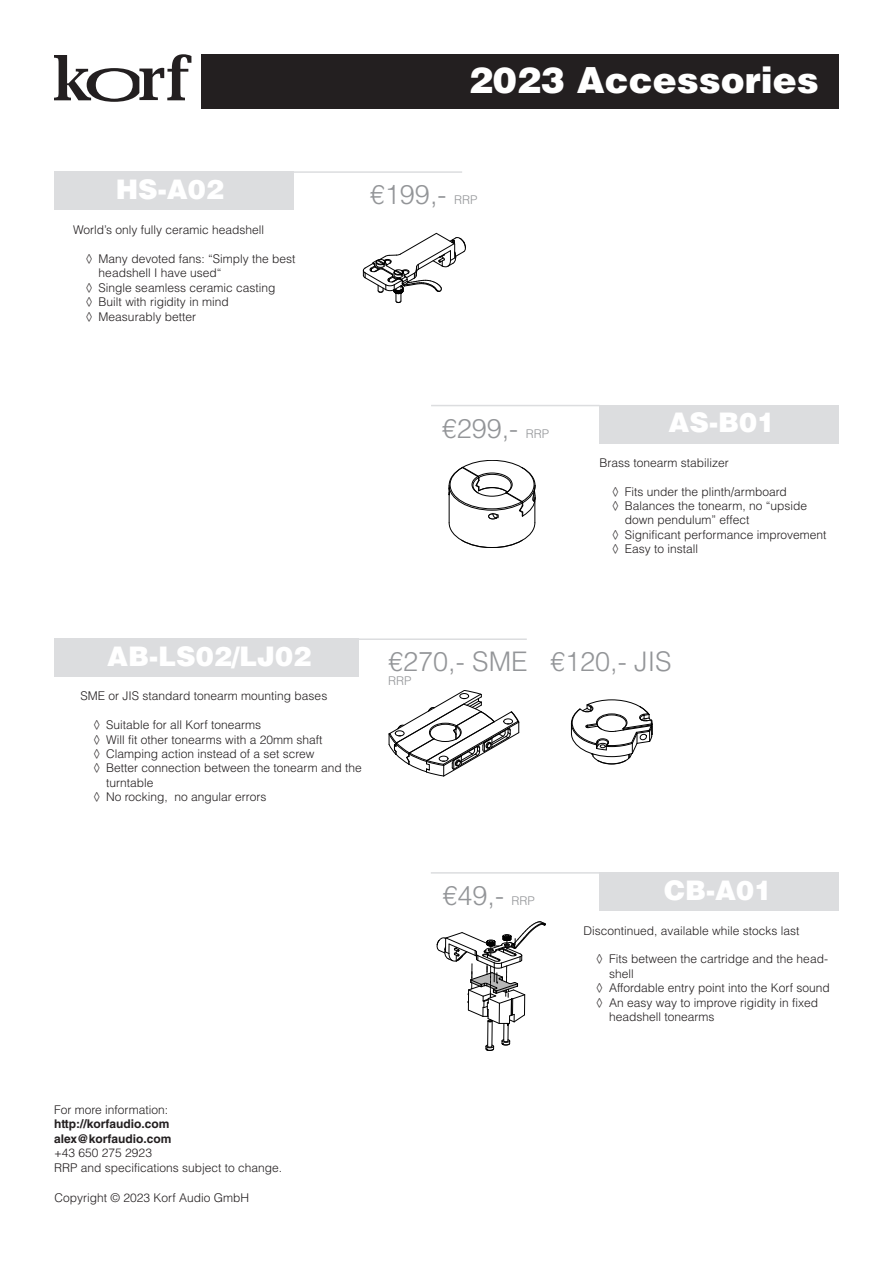
<style>
.page{position:relative;width:893px;height:1263px;background:#fff}
.page>*{position:absolute;margin:0;border:0;box-sizing:border-box;transform-origin:0 0}
.t1{font:900 36px "Helvetica LT Std";color:#fff}
.t2{font:300 27px "Helvetica LT Std";color:#939598}
.t3{font:900 27px "Helvetica LT Std";color:#fff}
.t4{font:300 12px/14.4px "Helvetica LT Std";color:#231f20}
.t5{font:700 12px "Helvetica LT Std";color:#231f20}
.t6{font:300 12px "Helvetica LT Std";color:#939598}
</style>
<div class="page">
<svg style="left:436px;top:921px;width:110px;height:130px"></svg>
<svg style="left:363px;top:233px;width:103px;height:70px"></svg>
<div style="left:201px;top:54px;width:638px;height:55px;background:#231f20"></div>
<svg style="left:54px;top:54px;width:137px;height:48px"></svg>
<div style="left:54px;top:171px;width:240px;height:39px;background:#dcdddf"></div>
<hr style="left:294px;top:171px;width:168px;height:2px;background:#dcdddf">
<div style="left:54px;top:638px;width:304px;height:39px;background:#dcdddf"></div>
<div style="left:599px;top:405px;width:240px;height:38px;background:#dcdddf"></div>
<div style="left:599px;top:872px;width:240px;height:39px;background:#dcdddf"></div>
<hr style="left:431px;top:405px;width:169px;height:1px;background:#dcdddf">
<svg style="left:449px;top:460px;width:87px;height:88px"></svg>
<hr style="left:358px;top:638px;width:169px;height:2px;background:#dcdddf">
<svg style="left:389px;top:690px;width:131px;height:86px"></svg>
<hr style="left:431px;top:872px;width:168px;height:2px;background:#dcdddf">
<svg style="left:571px;top:699px;width:82px;height:65px"></svg>
<p class="t3" style="left:116px;top:172px;width:109px">HS-A02</p>
<p class="t4" style="left:73px;top:223px;width:192px">World’s only fully ceramic headshell</p>
<p class="t4" style="left:99px;top:251px;width:198px;text-indent:-13px">◊ Many devoted fans: “Simply the best headshell I have used“</p>
<p class="t4" style="left:86px;top:280px;width:191px">◊ Single seamless ceramic casting</p>
<p class="t4" style="left:86px;top:295px;width:144px">◊ Built with rigidity in mind</p>
<p class="t4" style="left:86px;top:309px;width:112px">◊ Measurably better</p>
<p class="t1" style="left:469px;top:57px;width:352px">2023 Accessories</p>
<p class="t2" style="left:370px;top:178px;width:78px">€199,-</p>
<p class="t6" style="left:454px;top:192px;width:25px">RRP</p>
<p class="t2" style="left:442px;top:411px;width:78px">€299,-</p>
<p class="t6" style="left:526px;top:426px;width:25px">RRP</p>
<p class="t3" style="left:668px;top:405px;width:108px">AS-B01</p>
<p class="t4" style="left:599px;top:455px;width:131px">Brass tonearm stabilizer</p>
<p class="t4" style="left:612px;top:484px;width:176px">◊ Fits under the plinth/armboard</p>
<p class="t4" style="left:625px;top:498px;width:184px;text-indent:-13px">◊ Balances the tonearm, no “upside down pendulum” effect</p>
<p class="t4" style="left:612px;top:527px;width:216px">◊ Significant performance improvement</p>
<p class="t4" style="left:612px;top:542px;width:88px">◊ Easy to install</p>
<p class="t3" style="left:107px;top:638px;width:206px">AB-LS02/LJ02</p>
<p class="t4" style="left:81px;top:689px;width:248px">SME or JIS standard tonearm mounting bases</p>
<p class="t4" style="left:93px;top:717px;width:169px">◊ Suitable for all Korf tonearms</p>
<p class="t4" style="left:93px;top:732px;width:231px">◊ Will fit other tonearms with a 20mm shaft</p>
<p class="t4" style="left:93px;top:746px;width:223px">◊ Clamping action instead of a set screw</p>
<p class="t4" style="left:106px;top:761px;width:257px;text-indent:-13px">◊ Better connection between the tonearm and the turntable</p>
<p class="t4" style="left:93px;top:789px;width:175px">◊ No rocking, no angular errors</p>
<p class="t2" style="left:388px;top:645px;width:285px">€270,- SME €120,- JIS</p>
<p class="t6" style="left:388px;top:674px;width:25px">RRP</p>
<p class="t2" style="left:443px;top:878px;width:63px">€49,-</p>
<p class="t6" style="left:512px;top:893px;width:25px">RRP</p>
<p class="t3" style="left:664px;top:873px;width:110px">CB-A01</p>
<p class="t4" style="left:583px;top:923px;width:218px">Discontinued, available while stocks last</p>
<p class="t4" style="left:609px;top:952px;width:220px;text-indent:-13px">◊ Fits between the cartridge and the head&shy;shell</p>
<p class="t4" style="left:596px;top:980px;width:235px">◊ Affordable entry point into the Korf sound</p>
<p class="t4" style="left:609px;top:995px;width:211px;text-indent:-13px">◊ An easy way to improve rigidity in fixed headshell tonearms</p>
<p class="t4" style="left:54px;top:1102px;width:116px">For more information:</p>
<p class="t5" style="left:54px;top:1117px;width:117px">http://korfaudio.com</p>
<p class="t5" style="left:54px;top:1131px;width:119px">alex@korfaudio.com</p>
<p class="t4" style="left:54px;top:1146px;width:99px">+43 650 275 2923</p>
<p class="t4" style="left:54px;top:1160px;width:230px">RRP and specifications subject to change.</p>
<p class="t4" style="left:54px;top:1191px;width:196px">Copyright © 2023 Korf Audio GmbH</p>
</div>
